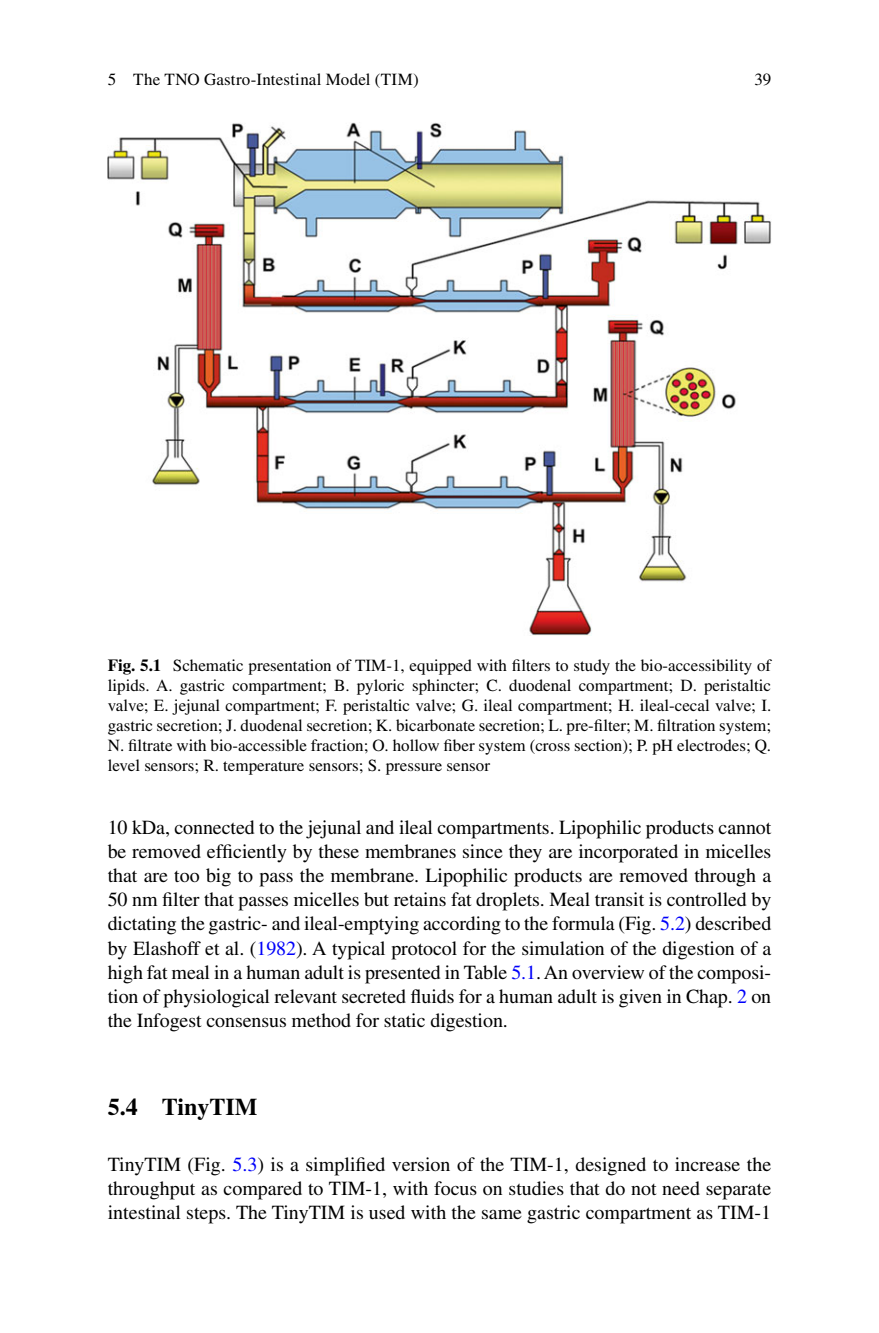
<style>
.page{position:relative;width:879px;height:1333px;background:#fff}
.page>*{position:absolute;margin:0;border:0;box-sizing:border-box;transform-origin:0 0}
.t1{font:700 24px "Ytyjtd Times";color:#000}
.t2{font:20px/24px "Rcrkyr Times";letter-spacing:-.005em;color:#000;text-align:justify}
.t3{font:17px/20px "Rcrkyr Times";color:#000;text-align:justify}
.s1{font-family:"Ytyjtd Times";font-weight:700}
.s2{color:#0000fa}
</style>
<div class="page">
<img style="left:108px;top:122px;width:663px;height:513px">
<p class="t3" style="left:108px;top:71px;width:313px">5 The TNO Gastro-Intestinal Model (TIM)</p>
<p class="t3" style="left:754px;top:71px;width:18px">39</p>
<p class="t3" style="left:108px;top:657px;width:665px"><span class="s1">Fig. 5.1</span> Schematic presentation of TIM-1, equipped with filters to study the bio-accessibility of lipids. A. gastric compartment; B. pyloric sphincter; C. duodenal compartment; D. peristaltic valve; E. jejunal compartment; F. peristaltic valve; G. ileal compartment; H. ileal-cecal valve; I. gastric secretion; J. duodenal secretion; K. bicarbonate secretion; L. pre-filter; M. filtration system; N. filtrate with bio-accessible fraction; O. hollow fiber system (cross section); P. pH electrodes; Q. level sensors; R. temperature sensors; S. pressure sensor</p>
<p class="t2" style="left:108px;top:817px;width:665px">10 kDa, connected to the jejunal and ileal compartments. Lipophilic products cannot be removed efficiently by these membranes since they are incorporated in micelles that are too big to pass the membrane. Lipophilic products are removed through a 50 nm filter that passes micelles but retains fat droplets. Meal transit is controlled by dictating the gastric- and ileal-emptying according to the formula (Fig. <span class="s2">5.2</span> ) described by Elashoff et al. ( <span class="s2">1982</span> ). A typical protocol for the simulation of the digestion of a high fat meal in a human adult is presented in Table <span class="s2">5.1</span> . An overview of the composi&shy;tion of physiological relevant secreted fluids for a human adult is given in Chap. <span class="s2">2</span> on the Infogest consensus method for static digestion.</p>
<p class="t1" style="left:108px;top:1097px;width:151px">5.4 TinyTIM</p>
<p class="t2" style="left:108px;top:1153px;width:665px">TinyTIM (Fig. <span class="s2">5.3</span> ) is a simplified version of the TIM-1, designed to increase the throughput as compared to TIM-1, with focus on studies that do not need separate intestinal steps. The TinyTIM is used with the same gastric compartment as TIM-1</p>
</div>
